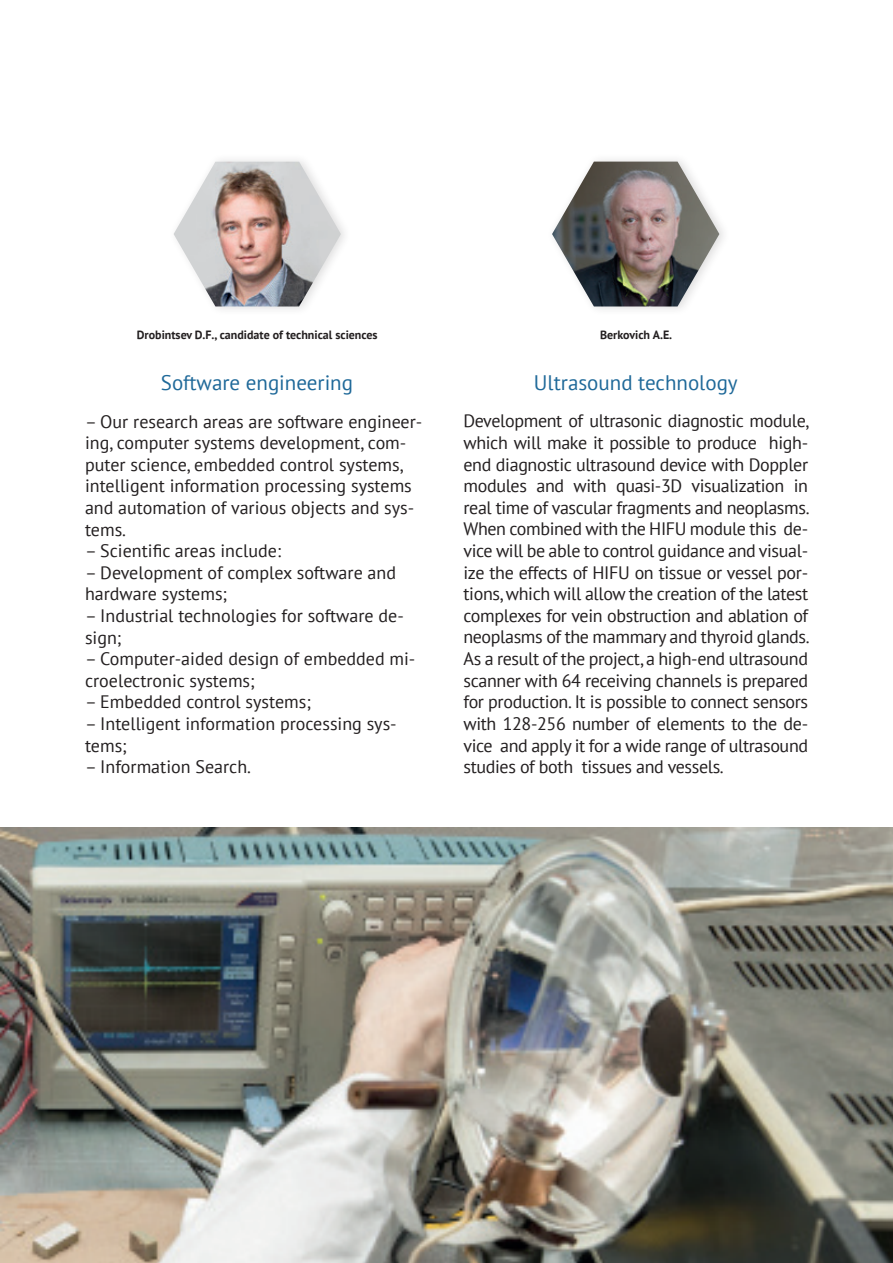
<style>
.page{position:relative;width:893px;height:1263px;background:#fff}
.page>*{position:absolute;margin:0;border:0;box-sizing:border-box;transform-origin:0 0}
.t1{font:21px "PT Sans";color:#1f6999}
.t2{font:18px/21.6px "PT Sans";color:#231f20}
.t3{font:700 12px "PT Sans";color:#231f20}
</style>
<div class="page">
<img style="left:0;top:827px;width:893px;height:436px">
<div style="left:547px;top:153px;width:184px;height:163px;background:#231f20;opacity:.15"></div>
<img style="left:552px;top:162px;width:167px;height:144px">
<div style="left:168px;top:153px;width:184px;height:163px;background:#231f20;opacity:.15"></div>
<img style="left:174px;top:162px;width:167px;height:144px">
<p class="t3" style="left:137px;top:327px;width:242px">Drobintsev D.F., candidate of technical sciences</p>
<p class="t3" style="left:600px;top:327px;width:74px">Berkovich A.E.</p>
<p class="t1" style="left:161px;top:369px;width:194px">Software engineering</p>
<p class="t1" style="left:534px;top:369px;width:205px">Ultrasound technology</p>
<p class="t2" style="left:85px;top:410px;width:339px">– Our research areas are software engineer&shy;ing, computer systems development, com&shy;puter science, embedded control systems, intelligent information processing systems and automation of various objects and sys&shy;tems.</p>
<p class="t2" style="left:85px;top:540px;width:197px">– Scientific areas include:</p>
<p class="t2" style="left:85px;top:561px;width:313px">– Development of complex software and hardware systems;</p>
<p class="t2" style="left:85px;top:604px;width:320px">– Industrial technologies for software de&shy;sign;</p>
<p class="t2" style="left:85px;top:648px;width:332px">– Computer-aided design of embedded mi&shy;croelectronic systems;</p>
<p class="t2" style="left:85px;top:691px;width:227px">– Embedded control systems;</p>
<p class="t2" style="left:85px;top:712px;width:313px">– Intelligent information processing sys&shy;tems;</p>
<p class="t2" style="left:85px;top:756px;width:167px">– Information Search.</p>
<p class="t2" style="left:463px;top:410px;width:348px;text-align:justify">Development of ultrasonic diagnostic module, which will make it possible to produce high&shy;end diagnostic ultrasound device with Doppler modules and with quasi-3D visualization in real time of vascular fragments and neoplasms.<br>When combined with the HIFU module this de&shy;vice will be able to control guidance and visual&shy;ize the effects of HIFU on tissue or vessel por&shy;tions, which will allow the creation of the latest complexes for vein obstruction and ablation of neoplasms of the mammary and thyroid glands.<br>As a result of the project, a high-end ultrasound scanner with 64 receiving channels is prepared for production. It is possible to connect sensors with 128-256 number of elements to the de&shy;vice and apply it for a wide range of ultrasound studies of both tissues and vessels.</p>
</div>
